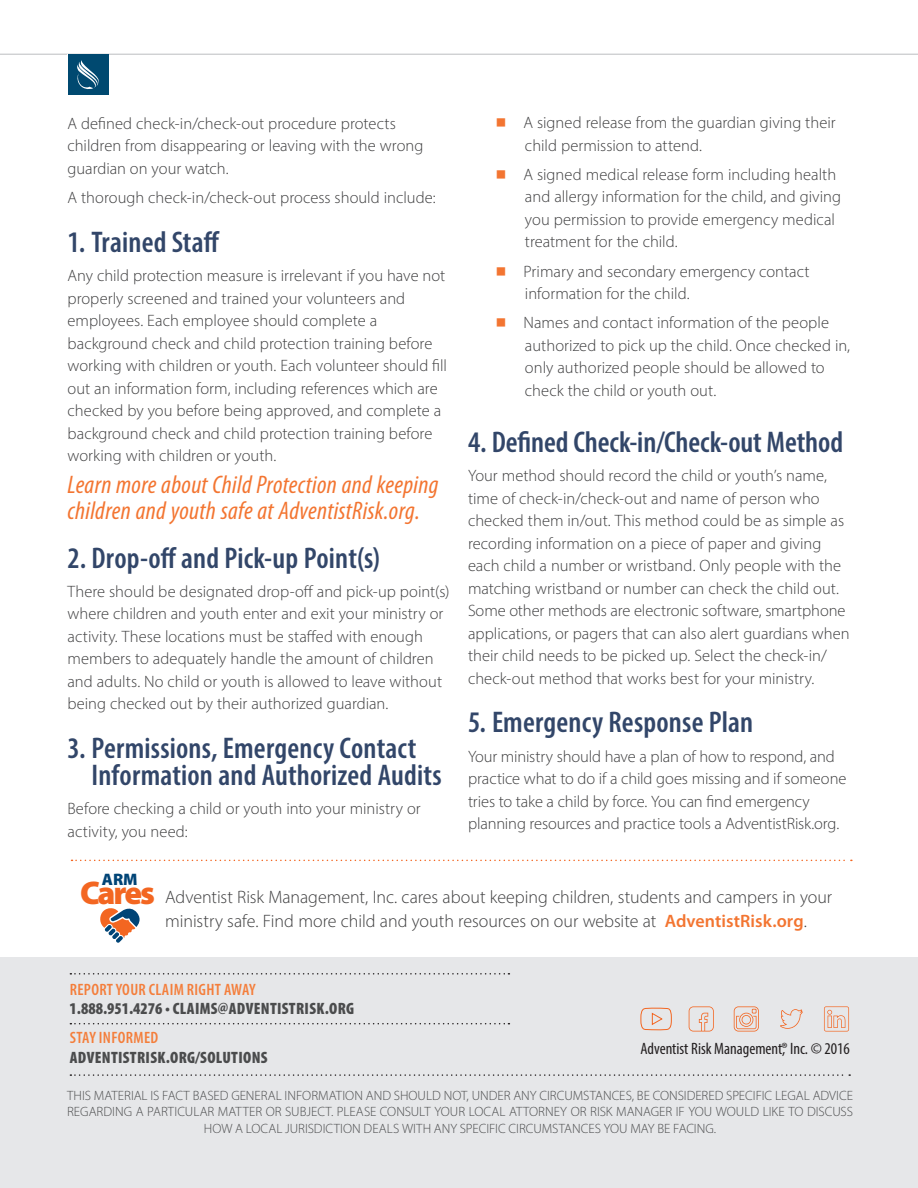
<style>
.page{position:relative;width:918px;height:1188px;background:#fff}
.page>*{position:absolute;margin:0;border:0;box-sizing:border-box;transform-origin:0 0}
.t1{font:600 condensed 30px/27px "Myriad Pro";letter-spacing:.005em;color:#324669}
.t2{font:italic condensed 25.5px/25.5px "Myriad Pro";letter-spacing:.01em;color:#f37531}
.t3{font:300 18px/24px "Myriad Pro";letter-spacing:-.005em;color:#3e3e3f}
.t4{font:900 16.65px "Myriad Pro";color:#004476}
.t5{font:300 16.5px/22.5px "Myriad Pro";color:#3e3e3f}
.t6{font:900 condensed 16.5px "Myriad Pro";letter-spacing:.02em;color:#4b4c4d}
.t7{font:600 condensed 16.5px "Myriad Pro";letter-spacing:.02em;color:#f47e3b}
.t8{font:condensed 16.5px "Myriad Pro";color:#231f20}
.t9{font:300 13.5px/16.2px "Myriad Pro";color:#4b4c4d;text-align:center}
.s1{font-family:"Universal Std Newswith Comm Pi";font-weight:400;color:#f37531}
.s2{font-weight:900;font-size:32.85px;color:#f36621}
.s3{font-weight:600;color:#f37531}
</style>
<div class="page">
<hr style="left:0;top:54px;width:918px;height:1px;background:#bcbdc0">
<div style="left:68px;top:54px;width:41px;height:41px;background:#004970"></div>
<svg style="left:77px;top:60px;width:22px;height:30px"></svg>
<svg style="left:72px;top:860px;width:780px;height:1px"></svg>
<svg style="left:100px;top:908px;width:40px;height:35px"></svg>
<div style="left:0;top:958px;width:918px;height:230px;background:#e6e7e9"></div>
<svg style="left:70px;top:973px;width:439px;height:2px"></svg>
<svg style="left:70px;top:1023px;width:439px;height:1px"></svg>
<svg style="left:70px;top:1074px;width:780px;height:2px"></svg>
<svg style="left:734px;top:1006px;width:25px;height:26px"></svg>
<svg style="left:780px;top:1009px;width:23px;height:20px"></svg>
<svg style="left:689px;top:1006px;width:25px;height:26px"></svg>
<svg style="left:824px;top:1006px;width:25px;height:26px"></svg>
<svg style="left:640px;top:1007px;width:32px;height:24px"></svg>
<p class="t5" style="left:68px;top:112px;width:357px">A defined check-in/check-out procedure protects children from disappearing or leaving with the wrong guardian on your watch.</p>
<p class="t5" style="left:68px;top:186px;width:370px">A thorough check-in/check-out process should include:</p>
<h1 class="t1" style="left:68px;top:228px;width:154px">1. Trained Staff</h1>
<p class="t5" style="left:68px;top:264px;width:381px">Any child protection measure is irrelevant if you have not properly screened and trained your volunteers and employees. Each employee should complete a background check and child protection training before working with children or youth. Each volunteer should fill out an information form, including references which are checked by you before being approved, and complete a background check and child protection training before working with children or youth.</p>
<h2 class="t2" style="left:68px;top:472px;width:373px">Learn more about Child Protection and keeping children and youth safe at AdventistRisk.org.</h2>
<h1 class="t1" style="left:68px;top:544px;width:314px">2. Drop-off and Pick-up Point(s)</h1>
<p class="t5" style="left:68px;top:580px;width:383px">There should be designated drop-off and pick-up point(s) where children and youth enter and exit your ministry or activity. These locations must be staffed with enough members to adequately handle the amount of children and adults. No child or youth is allowed to leave without being checked out by their authorized guardian.</p>
<h1 class="t1" style="left:92px;top:734px;width:352px;text-indent:-24px">3. Permissions, Emergency Contact<br>Information and Authorized Audits</h1>
<p class="t5" style="left:68px;top:797px;width:355px">Before checking a child or youth into your ministry or activity, you need:</p>
<p class="t5" style="left:525px;top:111px;width:312px;text-indent:-28px"><span class="s1">◾</span> A signed release from the guardian giving their child permission to attend.</p>
<p class="t5" style="left:525px;top:163px;width:318px;text-indent:-28px"><span class="s1">◾</span> A signed medical release form including health and allergy information for the child, and giving you permission to provide emergency medical treatment for the child.</p>
<p class="t5" style="left:525px;top:260px;width:286px;text-indent:-28px"><span class="s1">◾</span> Primary and secondary emergency contact information for the child.</p>
<p class="t5" style="left:525px;top:311px;width:327px;text-indent:-28px"><span class="s1">◾</span> Names and contact information of the people authorized to pick up the child. Once checked in, only authorized people should be allowed to check the child or youth out.</p>
<h1 class="t1" style="left:468px;top:428px;width:377px">4. Defined Check-in/Check-out Method</h1>
<p class="t5" style="left:468px;top:464px;width:383px">Your method should record the child or youth’s name, time of check-in/check-out and name of person who checked them in/out. This method could be as simple as recording information on a piece of paper and giving each child a number or wristband. Only people with the matching wristband or number can check the child out.<br>Some other methods are electronic software, smartphone applications, or pagers that can also alert guardians when their child needs to be picked up. Select the check-in/ check-out method that works best for your ministry.</p>
<h1 class="t1" style="left:468px;top:709px;width:287px">5. Emergency Response Plan</h1>
<p class="t5" style="left:468px;top:745px;width:380px">Your ministry should have a plan of how to respond, and practice what to do if a child goes missing and if someone tries to take a child by force. You can find emergency planning resources and practice tools a AdventistRisk.org.</p>
<p class="t4" style="left:102px;top:868px;width:37px">ARM</p>
<p class="t3" style="left:165px;top:885px;width:668px;text-indent:-85px"><span class="s2">Cares</span> Adventist Risk Management, Inc. cares about keeping children, students and campers in your ministry safe. Find more child and youth resources on our website at <span class="s3">AdventistRisk.org</span>.</p>
<p class="t7" style="left:70px;top:979px;width:187px">REPORT YOUR CLAIM RIGHT AWAY</p>
<p class="t6" style="left:70px;top:998px;width:286px">1.888.951.4276 • CLAIMS@ADVENTISTRISK.ORG</p>
<p class="t7" style="left:70px;top:1028px;width:90px">STAY INFORMED</p>
<p class="t6" style="left:70px;top:1047px;width:199px">ADVENTISTRISK.ORG/SOLUTIONS</p>
<p class="t8" style="left:641px;top:1039px;width:211px">Adventist Risk Management,® Inc. © 2016</p>
<p class="t9" style="left:67px;top:1088px;width:787px">THIS MATERIAL IS FACT BASED GENERAL INFORMATION AND SHOULD NOT, UNDER ANY CIRCUMSTANCES, BE CONSIDERED SPECIFIC LEGAL ADVICE<br>REGARDING A PARTICULAR MATTER OR SUBJECT. PLEASE CONSULT YOUR LOCAL ATTORNEY OR RISK MANAGER IF YOU WOULD LIKE TO DISCUSS<br>HOW A LOCAL JURISDICTION DEALS WITH ANY SPECIFIC CIRCUMSTANCES YOU MAY BE FACING.</p>
</div>
